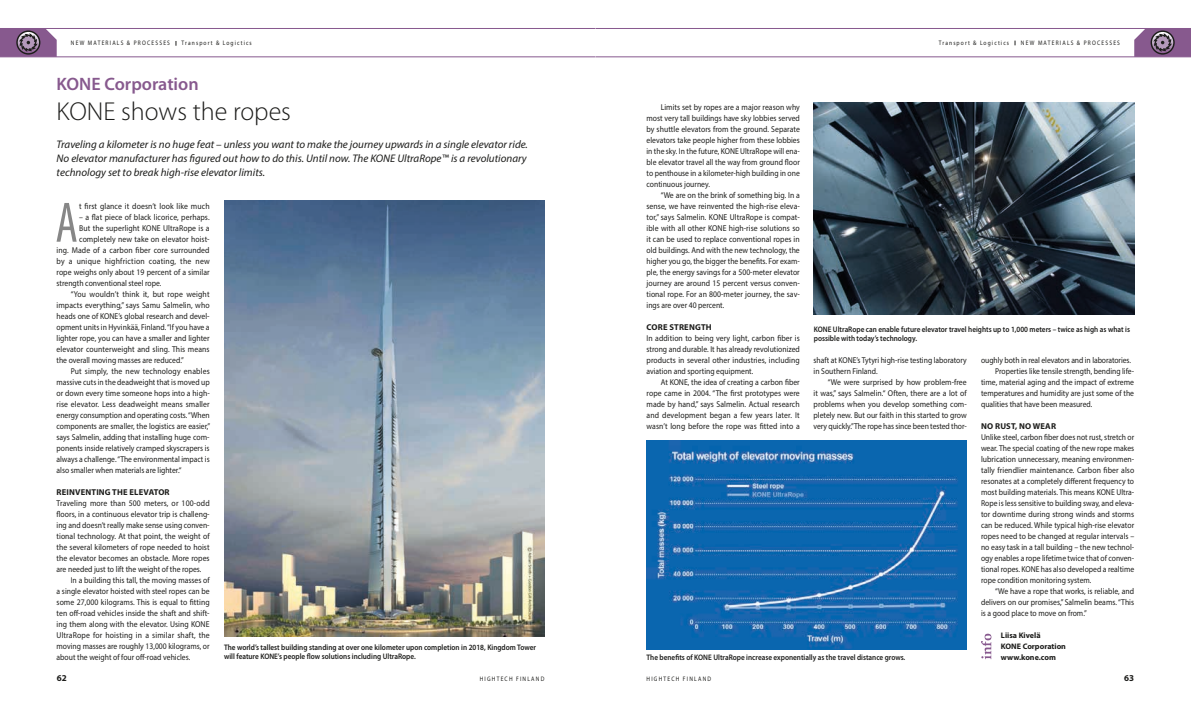
<style>
.page{position:relative;width:1191px;height:709px;background:#fff}
.page>*{position:absolute;margin:0;border:0;box-sizing:border-box;transform-origin:0 0}
.t1{font:condensed 57.5px "Myriad Pro";color:#878787;scale:.9 1}
.t2{font:300 26px "Myriad Pro";color:#1d1d1b}
.t3{font:600 18px "Myriad Pro";color:#87598e}
.t4{font:italic 11px/14px "Myriad Pro";color:#1d1d1b;text-align:justify}
.t5{font:700 9px "Myriad Pro";color:#1d1d1b}
.t6{font:8.5px/11px "Myriad Pro";color:#1d1d1b;text-align:justify;scale:.91 1}
.t7{font:8.5px/11px "Myriad Pro";color:#1d1d1b;text-align:justify;scale:.9 1}
.t8{font:8.5px/11px "Myriad Pro";color:#1d1d1b;text-align:justify;scale:.89 1}
.t9{font:700 8.5px "Myriad Pro";letter-spacing:.02em;color:#1d1d1b}
.t10{font:8.5px "Myriad Pro";letter-spacing:.025em;color:#1d1d1b;scale:.91 1}
.t11{font:8.5px "Myriad Pro";letter-spacing:.02em;color:#1d1d1b;scale:.91 1}
.t12{font:600 8px/9px "Myriad Pro";color:#1d1d1b;scale:.9 1}
.t13{font:700 8px/11px "Myriad Pro";color:#1d1d1b}
.t14{font:6.5px "Myriad Pro";letter-spacing:.22em;color:#1d1d1b;scale:.85 1}
.t15{font:6.5px "Myriad Pro";letter-spacing:.2em;color:#1d1d1b;scale:.85 1}
</style>
<div class="page">
<hr style="left:595px;top:28px;width:596px;height:1px;background:#87598e">
<hr style="left:595px;top:57px;width:596px;height:1px;background:#87598e">
<svg style="left:1134px;top:29px;width:57px;height:28px;background:#86638b"></svg>
<img style="left:646px;top:440px;width:320px;height:209px">
<svg style="left:0;top:28px;width:595px;height:29px"></svg>
<svg style="left:981px;top:633px;width:10px;height:26px"></svg>
<img style="left:224px;top:201px;width:321px;height:435px">
<img style="left:814px;top:103px;width:320px;height:212px">
<p class="t14" style="left:71px;top:39px;width:118px">NEW MATERIALS &amp; PROCESSES</p>
<p class="t15" style="left:182px;top:39px;width:84px">Transport &amp; Logictics</p>
<p class="t15" style="left:939px;top:39px;width:84px">Transport &amp; Logictics</p>
<p class="t14" style="left:1021px;top:39px;width:118px">NEW MATERIALS &amp; PROCESSES</p>
<h3 class="t3" style="left:57px;top:74px;width:144px">KONE Corporation</h3>
<h2 class="t2" style="left:57px;top:97px;width:236px">KONE shows the ropes</h2>
<p class="t6" style="left:646px;top:101px;width:170px;text-indent:14px">Limits set by ropes are a major reason why most very tall buildings have sky lobbies served by shuttle elevators from the ground. Separate elevators take people higher from these lobbies in the sky. In the future, KONE UltraRope will ena&shy;ble elevator travel all the way from ground floor to penthouse in a kilometer-high building in one continuous journey.</p>
<p class="t6" style="left:646px;top:189px;width:170px;text-indent:14px">“We are on the brink of something big. In a sense, we have reinvented the high-rise eleva&shy;tor,” says Salmelin. KONE UltraRope is compat&shy;ible with all other KONE high-rise solutions so it can be used to replace conventional ropes in old buildings. And with the new technology, the higher you go, the bigger the benefits. For exam&shy;ple, the energy savings for a 500-meter elevator journey are around 15 percent versus conven&shy;tional rope. For an 800-meter journey, the sav&shy;ings are over 40 percent.</p>
<p class="t9" style="left:646px;top:321px;width:67px">CORE STRENGTH</p>
<p class="t6" style="left:646px;top:332px;width:170px">In addition to being very light, carbon fiber is strong and durable. It has already revolutionized products in several other industries, including aviation and sporting equipment.</p>
<p class="t7" style="left:646px;top:376px;width:172px;text-indent:14px">At KONE, the idea of creating a carbon fiber rope came in 2004. “The first prototypes were made by hand,” says Salmelin. Actual research and development began a few years later. It wasn’t long before the rope was fitted into a</p>
<p class="t4" style="left:57px;top:137px;width:473px">Traveling a kilometer is no huge feat – unless you want to make the journey upwards in a single elevator ride.<br>No elevator manufacturer has figured out how to do this. Until now. The KONE UltraRope™ is a revolutionary technology set to break high-rise elevator limits.</p>
<h1 class="t1" style="left:55px;top:192px;width:26px">A</h1>
<p class="t6" style="left:79px;top:200px;width:145px">t first glance it doesn’t look like much</p>
<p class="t6" style="left:79px;top:211px;width:145px">– a flat piece of black licorice, perhaps.</p>
<p class="t6" style="left:79px;top:222px;width:145px">But the superlight KONE UltraRope is a</p>
<p class="t6" style="left:79px;top:233px;width:145px">completely new take on elevator hoist-</p>
<p class="t6" style="left:57px;top:244px;width:170px">ing. Made of a carbon fiber core surrounded</p>
<p class="t10" style="left:57px;top:256px;width:170px">by a unique highfriction coating, the new</p>
<p class="t6" style="left:57px;top:266px;width:170px">rope weighs only about 19 percent of a similar</p>
<p class="t7" style="left:57px;top:277px;width:118px">strength conventional steel rope.</p>
<p class="t11" style="left:71px;top:289px;width:154px">“You wouldn’t think it, but rope weight</p>
<p class="t6" style="left:57px;top:299px;width:170px">impacts everything,” says Samu Salmelin, who</p>
<p class="t6" style="left:57px;top:310px;width:170px">heads one of KONE’s global research and devel-</p>
<p class="t7" style="left:57px;top:321px;width:172px">opment units in Hyvinkää, Finland. “If you have a</p>
<p class="t6" style="left:57px;top:332px;width:170px">lighter rope, you can have a smaller and lighter</p>
<p class="t6" style="left:57px;top:343px;width:170px">elevator counterweight and sling. This means</p>
<p class="t7" style="left:57px;top:354px;width:143px">the overall moving masses are reduced.”</p>
<p class="t6" style="left:71px;top:365px;width:154px">Put simply, the new technology enables</p>
<p class="t7" style="left:57px;top:376px;width:172px">massive cuts in the deadweight that is moved up</p>
<p class="t6" style="left:57px;top:387px;width:170px">or down every time someone hops into a high-</p>
<p class="t6" style="left:57px;top:398px;width:170px">rise elevator. Less deadweight means smaller</p>
<p class="t8" style="left:57px;top:409px;width:174px">energy consumption and operating costs. “When</p>
<p class="t7" style="left:57px;top:420px;width:172px">components are smaller, the logistics are easier,”</p>
<p class="t6" style="left:57px;top:431px;width:170px">says Salmelin, adding that installing huge com-</p>
<p class="t7" style="left:57px;top:442px;width:172px">ponents inside relatively cramped skyscrapers is</p>
<p class="t8" style="left:57px;top:453px;width:174px">always a challenge. “The environmental impact is</p>
<p class="t7" style="left:57px;top:464px;width:140px">also smaller when materials are lighter.“</p>
<p class="t9" style="left:57px;top:486px;width:114px">REINVENTING THE ELEVATOR</p>
<p class="t6" style="left:57px;top:497px;width:170px">Traveling more than 500 meters, or 100-odd</p>
<p class="t6" style="left:57px;top:508px;width:170px">floors, in a continuous elevator trip is challeng-</p>
<p class="t7" style="left:57px;top:519px;width:172px">ing and doesn’t really make sense using conven-</p>
<p class="t6" style="left:57px;top:530px;width:170px">tional technology. At that point, the weight of</p>
<p class="t6" style="left:57px;top:541px;width:170px">the several kilometers of rope needed to hoist</p>
<p class="t6" style="left:57px;top:552px;width:170px">the elevator becomes an obstacle. More ropes</p>
<p class="t7" style="left:57px;top:563px;width:162px">are needed just to lift the weight of the ropes.</p>
<p class="t7" style="left:71px;top:574px;width:156px">In a building this tall, the moving masses of</p>
<p class="t7" style="left:57px;top:585px;width:172px">a single elevator hoisted with steel ropes can be</p>
<p class="t6" style="left:57px;top:596px;width:170px">some 27,000 kilograms. This is equal to fitting</p>
<p class="t6" style="left:57px;top:607px;width:170px">ten off-road vehicles inside the shaft and shift-</p>
<p class="t6" style="left:57px;top:618px;width:170px">ing them along with the elevator. Using KONE</p>
<p class="t6" style="left:57px;top:629px;width:170px">UltraRope for hoisting in a similar shaft, the</p>
<p class="t7" style="left:57px;top:640px;width:172px">moving masses are roughly 13,000 kilograms, or</p>
<p class="t7" style="left:57px;top:651px;width:150px">about the weight of four off-road vehicles.</p>
<p class="t12" style="left:814px;top:324px;width:353px">KONE UltraRope can enable future elevator travel heights up to 1,000 meters – twice as high as what is possible with today’s technology.</p>
<p class="t7" style="left:813px;top:354px;width:172px">shaft at KONE’s Tytyri high-rise testing laboratory in Southern Finland.</p>
<p class="t6" style="left:813px;top:376px;width:170px;text-indent:14px">“We were surprised by how problem-free it was,” says Salmelin.“ Often, there are a lot of problems when you develop something com&shy;pletely new. But our faith in this started to grow very quickly.” The rope has since been tested thor-</p>
<p class="t7" style="left:981px;top:354px;width:168px">oughly both in real elevators and in laboratories.</p>
<p class="t8" style="left:995px;top:365px;width:158px">Properties like tensile strength, bending life-</p>
<p class="t6" style="left:981px;top:376px;width:170px">time, material aging and the impact of extreme</p>
<p class="t7" style="left:981px;top:387px;width:171px">temperatures and humidity are just some of the</p>
<p class="t7" style="left:981px;top:398px;width:125px">qualities that have been measured.</p>
<p class="t9" style="left:981px;top:420px;width:76px">NO RUST, NO WEAR</p>
<p class="t8" style="left:981px;top:431px;width:174px">Unlike steel, carbon fiber does not rust, stretch or wear. The special coating of the new rope makes lubrication unnecessary, meaning environmen&shy;tally friendlier maintenance. Carbon fiber also resonates at a completely different frequency to most building materials. This means KONE Ultra-Rope is less sensitive to building sway, and eleva&shy;tor downtime during strong winds and storms can be reduced. While typical high-rise elevator ropes need to be changed at regular intervals – no easy task in a tall building – the new technol&shy;ogy enables a rope lifetime twice that of conven&shy;tional ropes. KONE has also developed a realtime rope condition monitoring system.</p>
<p class="t6" style="left:981px;top:585px;width:170px;text-indent:14px">“We have a rope that works, is reliable, and delivers on our promises,” Salmelin beams. “This is a good place to move on from.”</p>
<p class="t13" style="left:1001px;top:629px;width:67px">Liisa Kivelä<br>KONE Corporation www.kone.com</p>
<p class="t12" style="left:224px;top:643px;width:348px">The world’s tallest building standing at over one kilometer upon completion in 2018, Kingdom Tower will feature KONE’s people flow solutions including UltraRope.</p>
<p class="t12" style="left:646px;top:653px;width:289px">The benefits of KONE UltraRope increase exponentially as the travel distance grows.</p>
<p class="t5" style="left:57px;top:672px;width:11px">62</p>
<p class="t14" style="left:480px;top:675px;width:78px">HIGHTECH FINLAND</p>
<p class="t14" style="left:646px;top:675px;width:78px">HIGHTECH FINLAND</p>
<p class="t5" style="left:1124px;top:672px;width:11px">63</p>
</div>
